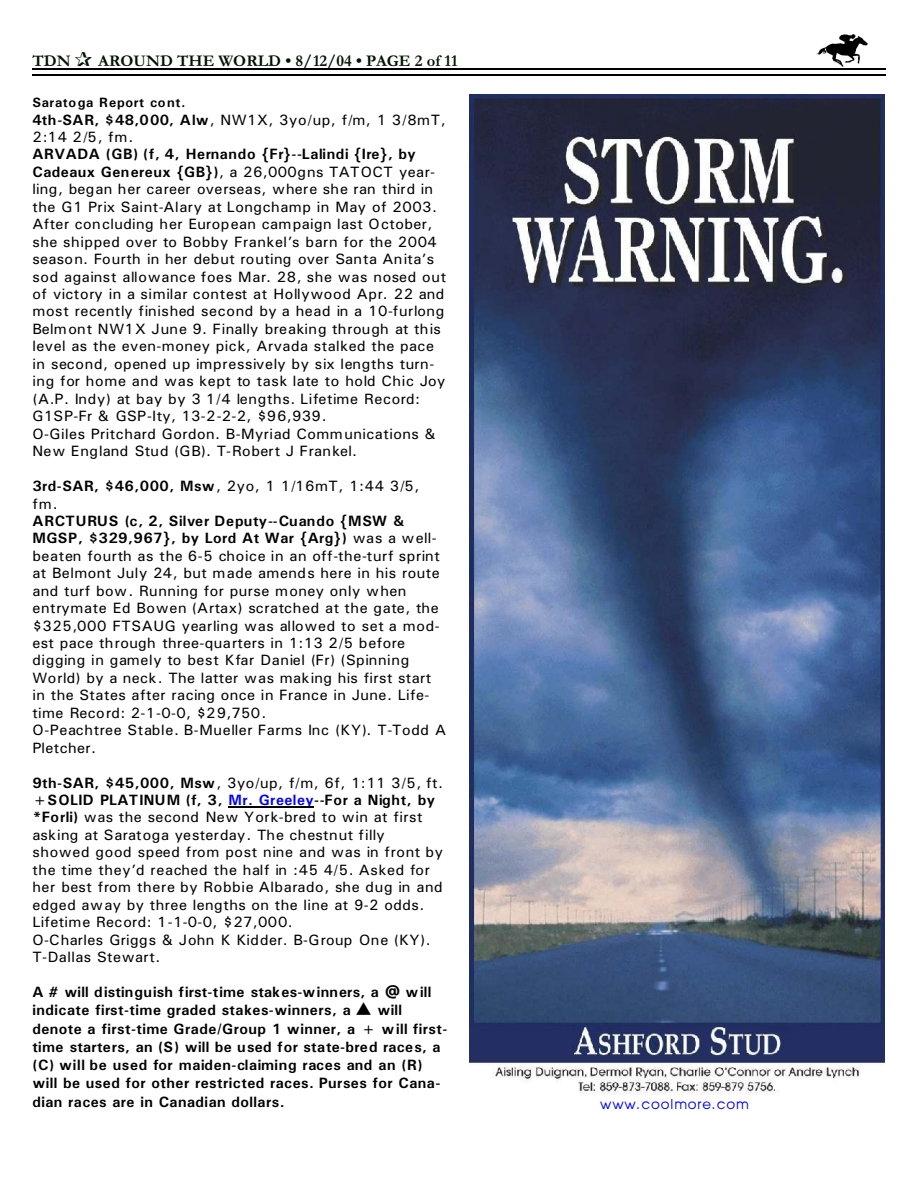
<style>
.page{position:relative;width:918px;height:1188px;background:#fff}
.page>*{position:absolute;margin:0;border:0;box-sizing:border-box;transform-origin:0 0}
.t1{font:700 16.5px "Garamond";color:#001400}
.t2{font:15px/17.4px "Univers";letter-spacing:.03em;color:#000}
.t3{font:700 15px/18.3px "Univers";letter-spacing:.03em;color:#000}
.t4{font:700 13.5px "Univers";letter-spacing:.045em;color:#000}
.t5{font:13.5px "Advance";letter-spacing:.065em;color:#00f}
.s1{font-weight:700}
.s2{font-weight:700;color:#00f}
</style>
<div class="page">
<img style="left:817px;top:35px;width:51px;height:31px">
<hr style="left:32px;top:68px;width:853px;height:1px;background:#000">
<hr style="left:32px;top:75px;width:853px;height:1px;background:#000">
<img style="left:469px;top:94px;width:416px;height:1001px">
<hr style="left:228px;top:807px;width:86px;height:1px;background:#000">
<p class="t1" style="left:32px;top:55px;width:40px">TDN</p>
<p class="t1" style="left:98px;top:55px;width:361px">AROUND THE WORLD • 8/12/04 • PAGE 2 of 11</p>
<p class="t4" style="left:32px;top:98px;width:155px">Saratoga Report cont.</p>
<p class="t2" style="left:32px;top:112px;width:415px"><span class="s1">4th-SAR, $48,000, Alw</span>, NW1X, 3yo/up, f/m, 1 3/8mT,<br>2:14 2/5, fm.</p>
<p class="t2" style="left:32px;top:147px;width:415px"><span class="s1">ARVADA (GB) (f, 4, Hernando {Fr}--Lalindi {Ire}, by Cadeaux Genereux {GB})</span>, a 26,000gns TATOCT year&shy;ling, began her career overseas, where she ran third in the G1 Prix Saint-Alary at Longchamp in May of 2003.<br>After concluding her European campaign last October, she shipped over to Bobby Frankel’s barn for the 2004 season. Fourth in her debut routing over Santa Anita’s sod against allowance foes Mar. 28, she was nosed out of victory in a similar contest at Hollywood Apr. 22 and most recently finished second by a head in a 10-furlong Belmont NW1X June 9. Finally breaking through at this level as the even-money pick, Arvada stalked the pace in second, opened up impressively by six lengths turn&shy;ing for home and was kept to task late to hold Chic Joy (A.P. Indy) at bay by 3 1/4 lengths. Lifetime Record:<br>G1SP-Fr &amp; GSP-Ity, 13-2-2-2, $96,939.<br>O-Giles Pritchard Gordon. B-Myriad Communications &amp; New England Stud (GB). T-Robert J Frankel.</p>
<p class="t2" style="left:32px;top:479px;width:388px"><span class="s1">3rd-SAR, $46,000, Msw</span>, 2yo, 1 1/16mT, 1:44 3/5, fm.</p>
<p class="t2" style="left:32px;top:513px;width:415px"><span class="s1">ARCTURUS (c, 2, Silver Deputy--Cuando {MSW &amp; MGSP, $329,967}, by Lord At War {Arg})</span> was a well&shy;beaten fourth as the 6-5 choice in an off-the-turf sprint at Belmont July 24, but made amends here in his route and turf bow. Running for purse money only when entrymate Ed Bowen (Artax) scratched at the gate, the $325,000 FTSAUG yearling was allowed to set a mod&shy;est pace through three-quarters in 1:13 2/5 before digging in gamely to best Kfar Daniel (Fr) (Spinning World) by a neck. The latter was making his first start in the States after racing once in France in June. Life&shy;time Record: 2-1-0-0, $29,750.<br>O-Peachtree Stable. B-Mueller Farms Inc (KY). T-Todd A Pletcher.</p>
<p class="t2" style="left:32px;top:775px;width:412px"><span class="s1">9th-SAR, $45,000, Msw</span>, 3yo/up, f/m, 6f, 1:11 3/5, ft. <span class="s1">+SOLID PLATINUM (f, 3,</span> <span class="s2">Mr. Greeley</span><span class="s1">--For a Night, by *Forli)</span> was the second New York-bred to win at first asking at Saratoga yesterday. The chestnut filly showed good speed from post nine and was in front by the time they’d reached the half in :45 4/5. Asked for her best from there by Robbie Albarado, she dug in and edged away by three lengths on the line at 9-2 odds.<br>Lifetime Record: 1-1-0-0, $27,000.<br>O-Charles Griggs &amp; John K Kidder. B-Group One (KY).<br>T-Dallas Stewart.</p>
<p class="t3" style="left:32px;top:984px;width:417px">A # will distinguish first-time stakes-winners, a @ will indicate first-time graded stakes-winners, a ▲ will denote a first-time Grade/Group 1 winner, a + will first&shy;time starters, an (S) will be used for state-bred races, a (C) will be used for maiden-claiming races and an (R) will be used for other restricted races. Purses for Cana&shy;dian races are in Canadian dollars.</p>
<p class="t5" style="left:600px;top:1099px;width:150px">www.coolmore.com</p>
</div>
